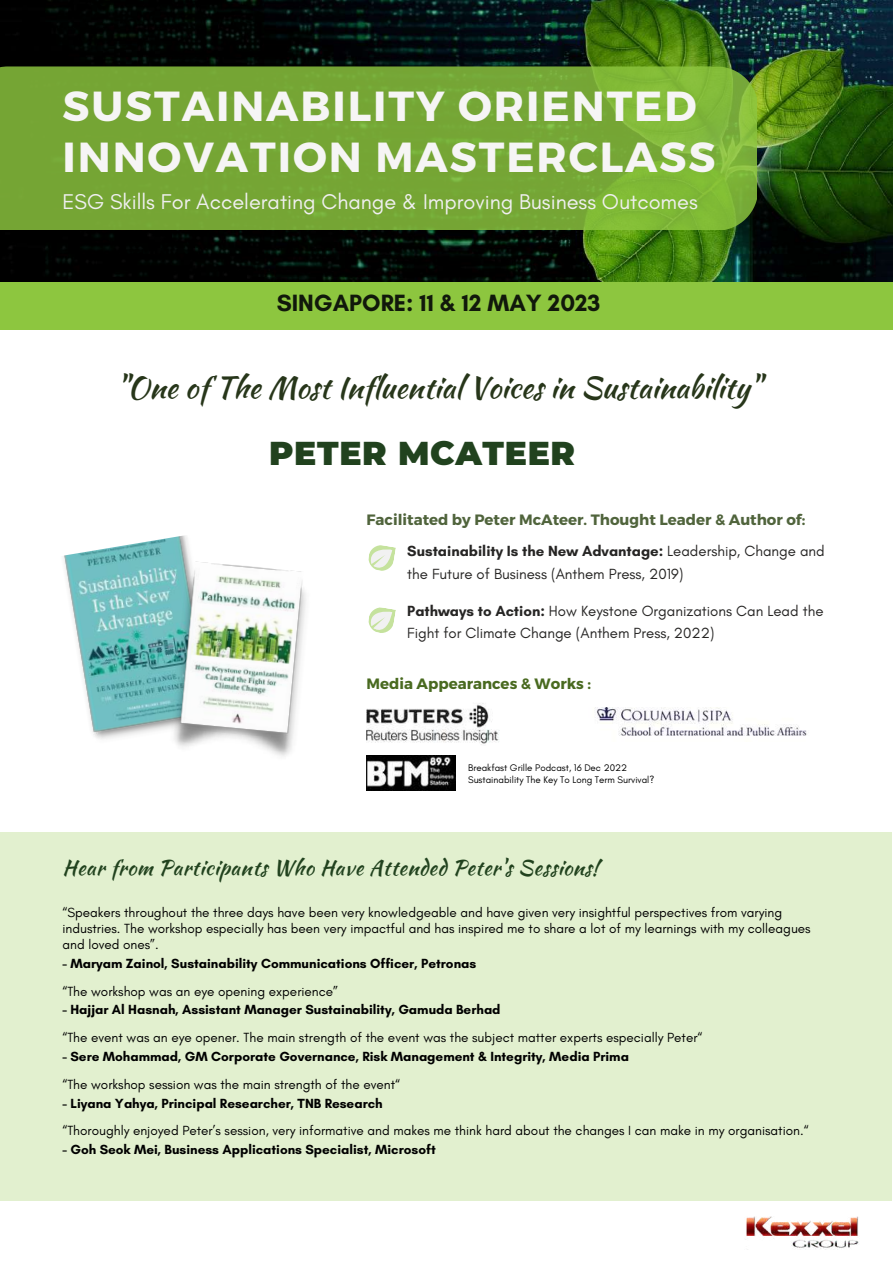
<style>
.page{position:relative;width:893px;height:1264px;background:#fff}
.page>*{position:absolute;margin:0;border:0;box-sizing:border-box;transform-origin:0 0}
.t1{font:700 42px/50.6px "Montserrat";letter-spacing:.045em;color:#f6f5f5}
.t2{font:900 33px "Montserrat";letter-spacing:.02em;color:#21421e}
.t3{font:30px "Kaushan Script";color:#27361a}
.t4{font:700 24px "Glacial Indifference";color:#11180b}
.t5{font:21.75px "Glacial Indifference";color:#efefef}
.t6{font:21px "Kaushan Script";letter-spacing:.02em;color:#21421e}
.t7{font:15px/22.5px "Glacial Indifference";color:#262524}
.t8{font:700 15px "Montserrat";color:#50643c}
.t9{font:700 15px "Montserrat";color:#496a20}
.t10{font:13.5px/15.8px "Glacial Indifference";color:#000}
.t11{font:700 13.5px "Glacial Indifference";color:#000}
.t12{font:9.75px/11.4px "Glacial Indifference";color:#000}
.s1{font-weight:700}
</style>
<div class="page">
<div style="left:0;top:832px;width:891px;height:368px;background:#e2f0cf"></div>
<img style="left:63px;top:535px;width:127px;height:204px">
<img style="left:166px;top:559px;width:140px;height:197px">
<div style="left:0;top:275px;width:892px;height:55px;background:#8dc63f"></div>
<img style="left:366px;top:756px;width:89px;height:34px">
<svg style="left:368px;top:545px;width:28px;height:26px"></svg>
<svg style="left:368px;top:607px;width:28px;height:26px"></svg>
<img style="left:746px;top:1216px;width:113px;height:33px">
<img style="left:366px;top:703px;width:134px;height:42px">
<img style="left:595px;top:707px;width:212px;height:29px">
<img style="left:0;top:0;width:892px;height:282px">
<svg style="left:0;top:66px;width:757px;height:164px;background:#76a835"></svg>
<h1 class="t1" style="left:62px;top:79px;width:654px">SUSTAINABILITY ORIENTED<br>INNOVATION MASTERCLASS</h1>
<h3 class="t5" style="left:62px;top:188px;width:636px">ESG Skills For Accelerating Change &amp; Improving Business Outcomes</h3>
<h3 class="t4" style="left:277px;top:288px;width:325px">SINGAPORE: 11 &amp; 12 MAY 2023</h3>
<h3 class="t3" style="left:117px;top:365px;width:645px">"One of The Most Influential Voices in Sustainability"</h3>
<h2 class="t2" style="left:269px;top:433px;width:307px">PETER MCATEER</h2>
<p class="t8" style="left:366px;top:510px;width:440px">Facilitated by Peter McAteer. Thought Leader &amp; Author of:</p>
<p class="t7" style="left:407px;top:539px;width:419px"><span class="s1">Sustainability Is the New Advantage:</span> Leadership, Change and the Future of Business (Anthem Press, 2019)</p>
<p class="t7" style="left:407px;top:599px;width:417px"><span class="s1">Pathways to Action:</span> How Keystone Organizations Can Lead the<br>Fight for Climate Change (Anthem Press, 2022)</p>
<p class="t9" style="left:366px;top:674px;width:226px">Media Appearances &amp; Works :</p>
<p class="t12" style="left:468px;top:762px;width:188px">Breakfast Grille Podcast, 16 Dec 2022<br>Sustainability The Key To Long Term Survival?</p>
<h3 class="t6" style="left:62px;top:852px;width:537px">Hear from Participants Who Have Attended Peter's Sessions!</h3>
<p class="t10" style="left:62px;top:904px;width:749px">“Speakers throughout the three days have been very knowledgeable and have given very insightful perspectives from varying industries. The workshop especially has been very impactful and has inspired me to share a lot of my learnings with my colleagues and loved ones”.</p>
<p class="t11" style="left:62px;top:954px;width:415px">- Maryam Zainol, Sustainability Communications Officer, Petronas</p>
<p class="t10" style="left:62px;top:982px;width:277px">“The workshop was an eye opening experience”</p>
<p class="t11" style="left:62px;top:1001px;width:439px">- Hajjar Al Hasnah, Assistant Manager Sustainability, Gamuda Berhad</p>
<p class="t10" style="left:62px;top:1029px;width:641px">“The event was an eye opener. The main strength of the event was the subject matter experts especially Peter“</p>
<p class="t11" style="left:62px;top:1048px;width:568px">- Sere Mohammad, GM Corporate Governance, Risk Management &amp; Integrity, Media Prima</p>
<p class="t10" style="left:62px;top:1076px;width:339px">“The workshop session was the main strength of the event“</p>
<p class="t11" style="left:62px;top:1095px;width:322px">- Liyana Yahya, Principal Researcher, TNB Research</p>
<p class="t10" style="left:62px;top:1122px;width:747px">“Thoroughly enjoyed Peter’s session, very informative and makes me think hard about the changes I can make in my organisation.“</p>
<p class="t11" style="left:62px;top:1141px;width:375px">- Goh Seok Mei, Business Applications Specialist, Microsoft</p>
</div>
